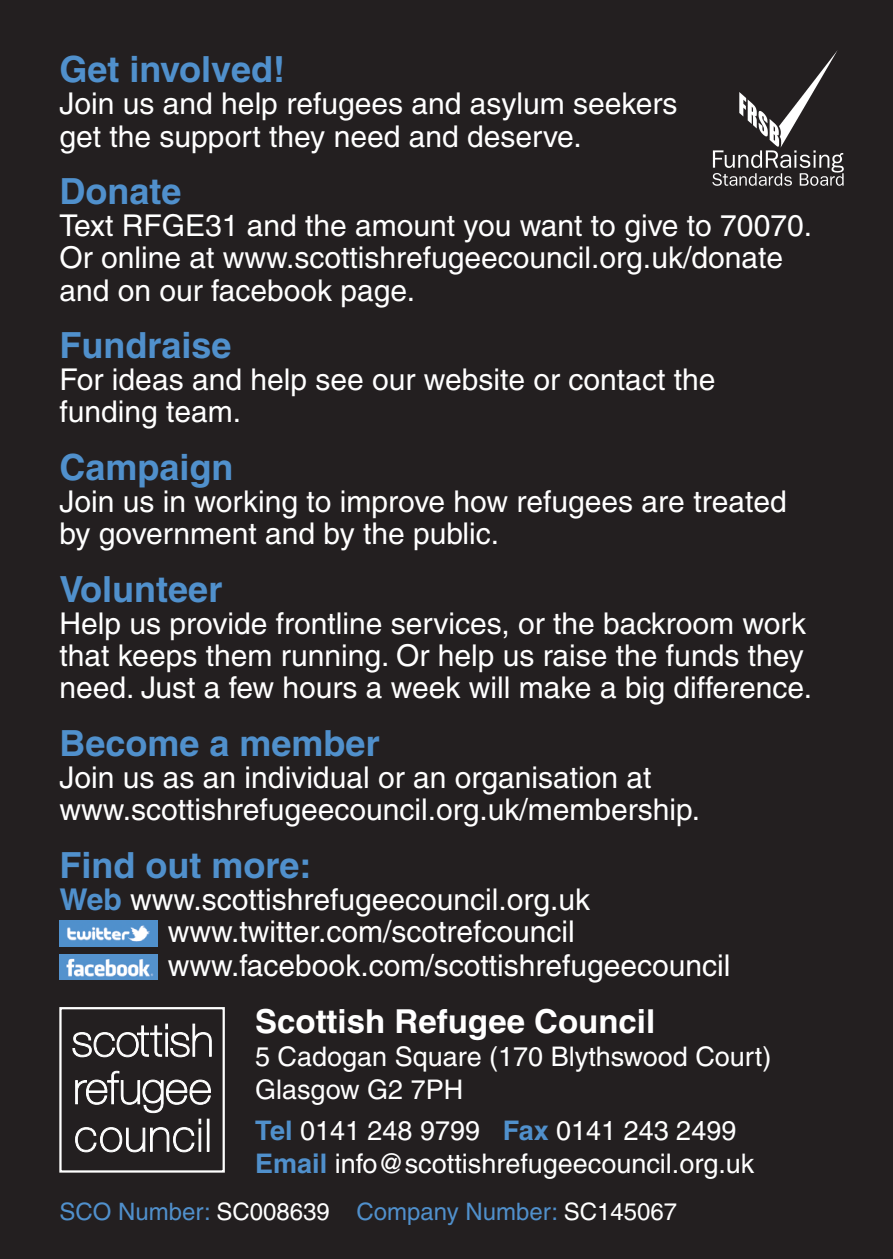
<style>
.page{position:relative;width:893px;height:1259px;background:#231f20}
.page>*{position:absolute;margin:0;border:0;box-sizing:border-box;transform-origin:0 0}
.t1{font:700 36px "Helvetica";color:#5090cc}
.t2{font:700 33px "Helvetica";color:#fff}
.t3{font:30px/32.1px "Helvetica CE";color:#fff}
.t4{font:27px/33px "Helvetica CE";color:#fff}
.t5{font:24px "Helvetica CE";color:#5090cc}
.s1{font-weight:700;color:#5090cc}
.s2{color:#fff}
</style>
<div class="page">
<img style="left:60px;top:954px;width:97px;height:25px">
<img style="left:60px;top:921px;width:97px;height:25px">
<div style="left:59px;top:1007px;width:166px;height:165px;border:2px solid #fff"></div>
<svg style="left:75px;top:1070px;width:136px;height:82px"></svg>
<svg style="left:72px;top:1023px;width:140px;height:34px"></svg>
<img style="left:712px;top:50px;width:132px;height:136px">
<p class="t1" style="left:60px;top:48px;width:227px">Get involved!</p>
<p class="t3" style="left:60px;top:88px;width:620px">Join us and help refugees and asylum seekers get the support they need and deserve.</p>
<p class="t1" style="left:60px;top:169px;width:124px">Donate</p>
<p class="t3" style="left:60px;top:210px;width:754px">Text RFGE31 and the amount you want to give to 70070.<br>Or online at www.scottishrefugeecouncil.org.uk/donate and on our facebook page.</p>
<p class="t1" style="left:60px;top:323px;width:174px">Fundraise</p>
<p class="t3" style="left:60px;top:363px;width:657px">For ideas and help see our website or contact the funding team.</p>
<p class="t1" style="left:60px;top:445px;width:176px">Campaign</p>
<p class="t3" style="left:60px;top:485px;width:729px">Join us in working to improve how refugees are treated by government and by the public.</p>
<p class="t1" style="left:60px;top:567px;width:164px">Volunteer</p>
<p class="t3" style="left:60px;top:607px;width:754px">Help us provide frontline services, or the backroom work that keeps them running. Or help us raise the funds they need. Just a few hours a week will make a big difference.</p>
<p class="t1" style="left:60px;top:721px;width:322px">Become a member</p>
<p class="t3" style="left:60px;top:761px;width:642px">Join us as an individual or an organisation at www.scottishrefugeecouncil.org.uk/membership.</p>
<p class="t1" style="left:60px;top:843px;width:253px">Find out more:</p>
<p class="t3" style="left:168px;top:882px;width:564px;line-height:33px;text-indent:-108px"><span class="s1">Web</span> www.scottishrefugeecouncil.org.uk www.twitter.com/scotrefcouncil www.facebook.com/scottishrefugeecouncil</p>
<p class="t2" style="left:255px;top:1001px;width:402px">Scottish Refugee Council</p>
<p class="t4" style="left:255px;top:1039px;width:518px">5 Cadogan Square (170 Blythswood Court)<br>Glasgow G2 7PH</p>
<p class="t4" style="left:255px;top:1114px;width:501px"><span class="s1">Tel</span> 0141 248 9799 <span class="s1">Fax</span> 0141 243 2499<br><span class="s1">Email</span> info@scottishrefugeecouncil.org.uk</p>
<p class="t5" style="left:60px;top:1197px;width:619px">SCO Number: <span class="s2">SC008639</span> Company Number: <span class="s2">SC145067</span></p>
</div>
